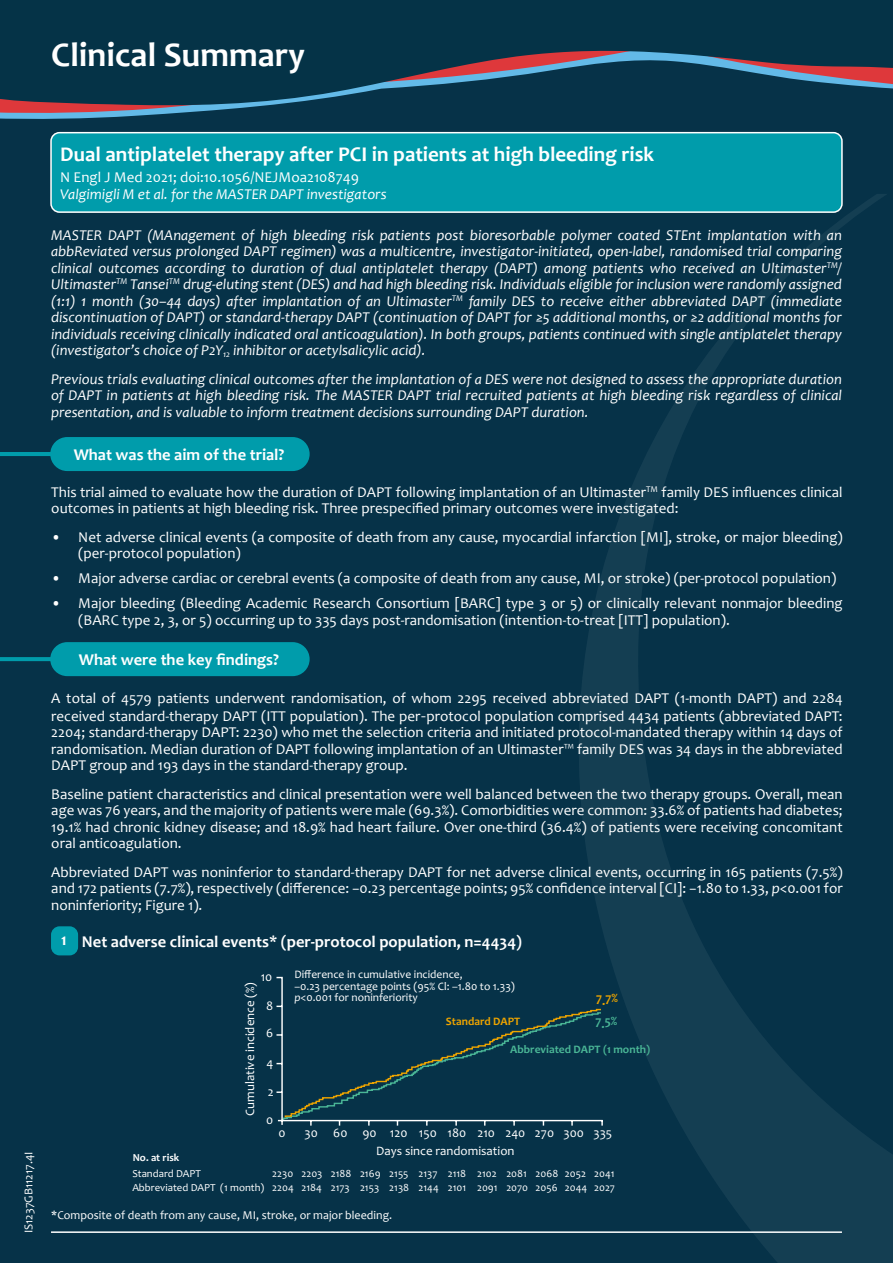
<style>
.page{position:relative;width:893px;height:1263px;background:#063248}
.page>*{position:absolute;margin:0;border:0;box-sizing:border-box;transform-origin:0 0}
.t1{font:700 34.5px "Candara";color:#fff}
.t2{font:700 21px "Candara";color:#fff}
.t3{font:700 16.5px "Candara";color:#fff}
.t4{font:15px/16.5px "Candara";color:#fff}
.t5{font:italic 15px/16.5px "Candara";color:#fff;text-align:justify}
.t6{font:12.9px "Candara";color:#fff}
.t7{font:700 12.9px "Candara";color:#eda400}
.t8{font:700 12.9px "Candara";color:#4ab696}
.t9{font:12px "Candara";color:#fff}
.t10{font:11.4px/11.4px "Candara";color:#fff}
.t11{font:700 11.4px "Candara";color:#4ab696}
.t12{font:700 11.4px "Candara";color:#eda400}
.t13{font:10.8px/14px "Candara";color:#fff}
.t14{font:700 10.8px "Candara";color:#fff}
.s1{font-family:"Segoe UI"}
.s2{font-style:italic}
</style>
<div class="page">
<svg style="left:579px;top:194px;width:314px;height:1069px"></svg>
<svg style="left:0;top:107px;width:249px;height:12px"></svg>
<svg style="left:0;top:107px;width:207px;height:7px"></svg>
<svg style="left:0;top:50px;width:893px;height:57px"></svg>
<div style="left:51px;top:133px;width:791px;height:79px;background:#009cab;border-radius:9px"></div>
<div style="left:50px;top:132px;width:793px;height:81px;border:2px solid #fff;border-radius:9px"></div>
<svg style="left:276px;top:976px;width:328px;height:151px"></svg>
<div style="left:51px;top:926px;width:27px;height:29px;background:#009cab;border-radius:9px"></div>
<hr style="left:51px;top:1231px;width:791px;height:2px;background:#fff">
<hr style="left:0;top:452px;width:56px;height:4px;background:#009cab">
<div style="left:50px;top:437px;width:260px;height:34px;background:#009cab;border-radius:17px"></div>
<hr style="left:0;top:657px;width:56px;height:4px;background:#009cab">
<div style="left:50px;top:642px;width:260px;height:34px;background:#009cab;border-radius:17px"></div>
<h1 class="t1" style="left:51px;top:34px;width:255px">Clinical Summary</h1>
<p class="t9" style="left:21px;top:1233px;width:83px;rotate:-90deg">IS1237GB11217.4I</p>
<h2 class="t2" style="left:60px;top:141px;width:595px">Dual antiplatelet therapy after PCI in patients at high bleeding risk</h2>
<p class="t4" style="left:60px;top:169px;width:300px">N Engl J Med 2021; doi:10.1056/NEJMoa2108749</p>
<p class="t5" style="left:60px;top:185px;width:328px">Valgimigli M et al. for the MASTER DAPT investigators</p>
<p class="t5" style="left:51px;top:227px;width:792px">MASTER DAPT (MAnagement of high bleeding risk patients post bioresorbable polymer coated STEnt implantation with an abbReviated versus prolonged DAPT regimen) was a multicentre, investigator-initiated, open-label, randomised trial comparing clinical outcomes according to duration of dual antiplatelet therapy (DAPT) among patients who received an Ultimaster<sup>TM</sup>/ Ultimaster<sup>TM</sup> Tansei<sup>TM</sup> drug-eluting stent (DES) and had high bleeding risk. Individuals eligible for inclusion were randomly assigned (1:1) 1 month (30–44 days) after implantation of an Ultimaster<sup>TM</sup> family DES to receive either abbreviated DAPT (immediate discontinuation of DAPT) or standard-therapy DAPT (continuation of DAPT for ≥5 additional months, or ≥2 additional months for individuals receiving clinically indicated oral anticoagulation). In both groups, patients continued with single antiplatelet therapy (investigator’s choice of P2Y<sub>12</sub> inhibitor or acetylsalicylic acid).</p>
<p class="t5" style="left:51px;top:371px;width:792px">Previous trials evaluating clinical outcomes after the implantation of a DES were not designed to assess the appropriate duration of DAPT in patients at high bleeding risk. The MASTER DAPT trial recruited patients at high bleeding risk regardless of clinical presentation, and is valuable to inform treatment decisions surrounding DAPT duration.</p>
<p class="t3" style="left:74px;top:444px;width:212px">What was the aim of the trial?</p>
<p class="t4" style="left:51px;top:483px;width:793px">This trial aimed to evaluate how the duration of DAPT following implantation of an Ultimaster<sup>TM</sup> family DES influences clinical outcomes in patients at high bleeding risk. Three prespecified primary outcomes were investigated:</p>
<p class="t4" style="left:78px;top:528px;width:766px;text-indent:-27px">• Net adverse clinical events (a composite of death from any cause, myocardial infarction [MI], stroke, or major bleeding) (per-protocol population)</p>
<p class="t4" style="left:51px;top:570px;width:786px">• Major adverse cardiac or cerebral events (a composite of death from any cause, MI, or stroke) (per-protocol population)</p>
<p class="t4" style="left:78px;top:595px;width:766px;text-indent:-27px">• Major bleeding (Bleeding Academic Research Consortium [BARC] type 3 or 5) or clinically relevant nonmajor bleeding (BARC type 2, 3, or 5) occurring up to 335 days post-randomisation (intention-to-treat [ITT] population).</p>
<p class="t3" style="left:79px;top:649px;width:202px">What were the key findings?</p>
<p class="t4" style="left:51px;top:689px;width:793px;line-height:18px">A total of 4579 patients underwent randomisation, of whom 2295 received abbreviated DAPT (1-month DAPT) and 2284 received standard-therapy DAPT (ITT population). The per<span class="s1">-</span>protocol population comprised 4434 patients (abbreviated DAPT:</p>
<p class="t4" style="left:51px;top:724px;width:793px;text-align:justify">2204; standard-therapy DAPT: 2230) who met the selection criteria and initiated protocol-mandated therapy within 14 days of randomisation. Median duration of DAPT following implantation of an Ultimaster™ family DES was 34 days in the abbreviated DAPT group and 193 days in the standard-therapy group.</p>
<p class="t4" style="left:51px;top:786px;width:793px;text-align:justify">Baseline patient characteristics and clinical presentation were well balanced between the two therapy groups. Overall, mean age was 76 years, and the majority of patients were male (69.3%). Comorbidities were common: 33.6% of patients had diabetes; 19.1% had chronic kidney disease; and 18.9% had heart failure. Over one-third (36.4%) of patients were receiving concomitant oral anticoagulation.</p>
<p class="t4" style="left:51px;top:864px;width:793px;text-align:justify">Abbreviated DAPT was noninferior to standard-therapy DAPT for net adverse clinical events, occurring in 165 patients (7.5%) and 172 patients (7.7%), respectively (difference: −0.23 percentage points; 95% confidence interval [CI]: −1.80 to 1.33, <span class="s2">p</span>&lt;0.001 for noninferiority; Figure 1).</p>
<p class="t3" style="left:61px;top:931px;width:462px">1 Net adverse clinical events* (per-protocol population, n=4434)</p>
<p class="t6" style="left:261px;top:969px;width:13px">10</p>
<p class="t6" style="left:242px;top:1116px;width:135px;rotate:-90deg">Cumulative incidence (%)</p>
<p class="t6" style="left:266px;top:998px;width:9px">8</p>
<p class="t6" style="left:266px;top:1025px;width:9px">6</p>
<p class="t6" style="left:267px;top:1055px;width:8px">4</p>
<p class="t6" style="left:268px;top:1083px;width:7px">2</p>
<p class="t6" style="left:266px;top:1112px;width:9px">0</p>
<p class="t10" style="left:294px;top:969px;width:222px">Difference in cumulative incidence,<br>–0.23 percentage points (95% Cl: –1.80 to 1.33) <span class="s2">p</span>&lt;0.001 for noninferiority</p>
<p class="t12" style="left:446px;top:1014px;width:76px">Standard DAPT</p>
<p class="t11" style="left:510px;top:1042px;width:141px">Abbreviated DAPT (1 month)</p>
<p class="t7" style="left:596px;top:989px;width:23px">7.7%</p>
<p class="t8" style="left:595px;top:1013px;width:23px">7.5%</p>
<p class="t6" style="left:278px;top:1124px;width:9px">0</p>
<p class="t6" style="left:304px;top:1124px;width:309px">30 60 90 120 150 180 210 240 270 300 335</p>
<p class="t6" style="left:376px;top:1142px;width:140px">Days since randomisation</p>
<p class="t14" style="left:133px;top:1150px;width:48px">No. at risk</p>
<p class="t13" style="left:132px;top:1166px;width:70px">Standard DAPT</p>
<p class="t13" style="left:272px;top:1166px;width:52px">2230 2203<br>2204 2184</p>
<p class="t13" style="left:331px;top:1166px;width:22px">2188<br>2173</p>
<p class="t13" style="left:360px;top:1166px;width:22px">2169<br>2153</p>
<p class="t13" style="left:389px;top:1166px;width:21px">2155<br>2138</p>
<p class="t13" style="left:418px;top:1166px;width:22px">2137<br>2144</p>
<p class="t13" style="left:448px;top:1166px;width:20px">2118<br>2101</p>
<p class="t13" style="left:477px;top:1166px;width:22px">2102<br>2091</p>
<p class="t13" style="left:506px;top:1166px;width:23px">2081<br>2070</p>
<p class="t13" style="left:536px;top:1166px;width:24px">2068<br>2056</p>
<p class="t13" style="left:565px;top:1166px;width:24px">2052<br>2044</p>
<p class="t13" style="left:594px;top:1166px;width:22px">2041</p>
<p class="t13" style="left:132px;top:1180px;width:133px">Abbreviated DAPT (1 month)</p>
<p class="t13" style="left:594px;top:1180px;width:22px">2027</p>
<p class="t9" style="left:51px;top:1208px;width:342px">*Composite of death from any cause, MI, stroke, or major bleeding.</p>
</div>
